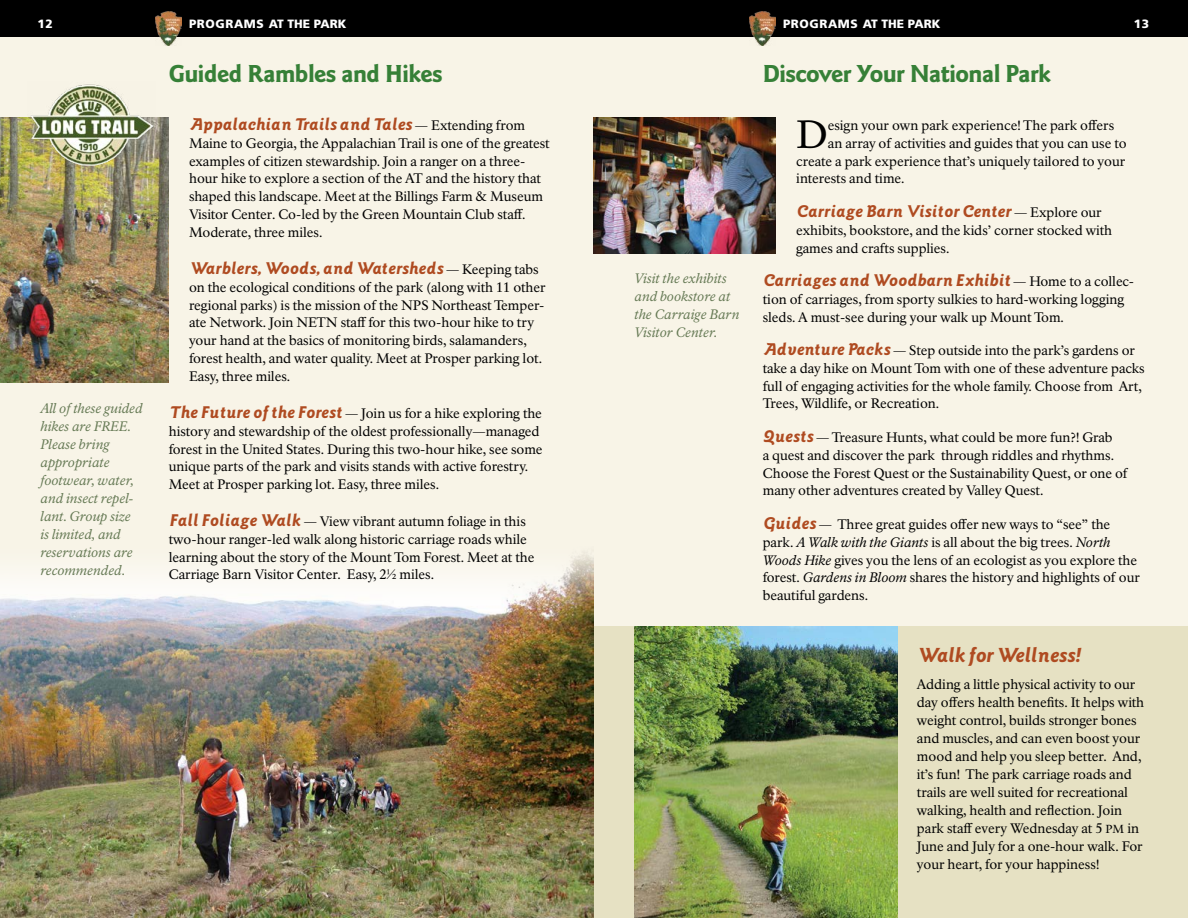
<style>
.page{position:relative;width:1188px;height:918px;background:#f8f4e7}
.page>*{position:absolute;margin:0;border:0;box-sizing:border-box;transform-origin:0 0}
.t1{font:38.85px "NPS Rawlinson T";color:#000}
.t2{font:700 25.5px "Goudy Sans";letter-spacing:-.025em;color:#368037}
.t3{font:italic 700 18px "Goudy Sans";letter-spacing:-.045em;color:#af4b21}
.t4{font:italic 700 15px "Goudy Sans";letter-spacing:-.025em;color:#af4b21}
.t5{font:13.5px/18px "NPS Rawlinson T";letter-spacing:-.005em;color:#000}
.t6{font:italic 13.5px/18px "NPS Rawlinson T";color:#657954}
.t7{font:900 12px "Frutiger";letter-spacing:.05em;color:#fff}
.t8{font:12px "Frutiger Black SC850";color:#fff}
.s1{font-family:"NPS Rawlinson T";font-weight:400;font-style:normal;font-size:13.5px;color:#000}
.s2{font-family:"Goudy Sans";font-weight:700;font-style:italic;font-size:15px;color:#af4b21}
.s3{font-style:italic}
.s4{font-family:"NPS Rawlinson T SC850";font-size:11.55px}
</style>
<div class="page">
<div style="left:0;top:0;width:1188px;height:37px;background:#000"></div>
<img style="left:156px;top:11px;width:26px;height:35px">
<img style="left:750px;top:11px;width:26px;height:35px">
<img style="left:0;top:552px;width:594px;height:366px">
<img style="left:0;top:118px;width:169px;height:264px">
<img style="left:594px;top:118px;width:182px;height:136px">
<img style="left:27px;top:84px;width:129px;height:85px">
<div style="left:594px;top:627px;width:594px;height:291px;background:#e6e1c3"></div>
<img style="left:634px;top:627px;width:263px;height:291px">
<p class="t8" style="left:38px;top:16px;width:17px">12</p>
<p class="t7" style="left:189px;top:16px;width:159px">PROGRAMS AT THE PARK</p>
<p class="t7" style="left:783px;top:16px;width:159px">PROGRAMS AT THE PARK</p>
<p class="t8" style="left:1134px;top:16px;width:17px">13</p>
<p class="t6" style="left:40px;top:399px;width:104px">All of these guided hikes are FREE.<br>Please bring appropriate footwear, water, and insect repel&shy;lant. Group size is limited, and reservations are recommended.</p>
<h2 class="t2" style="left:169px;top:58px;width:276px">Guided Rambles and Hikes</h2>
<p class="t4" style="left:189px;top:114px;width:338px">Appalachian Trails and Tales <span class="s1">— Extending from</span></p>
<p class="t5" style="left:189px;top:134px;width:362px">Maine to Georgia, the Appalachian Trail is one of the greatest examples of citizen stewardship. Join a ranger on a three&shy;hour hike to explore a section of the AT and the history that shaped this landscape. Meet at the Billings Farm &amp; Museum Visitor Center. Co-led by the Green Mountain Club staff.<br>Moderate, three miles.</p>
<p class="t4" style="left:189px;top:258px;width:351px">Warblers, Woods, and Watersheds <span class="s1">— Keeping tabs</span></p>
<p class="t5" style="left:189px;top:278px;width:358px">on the ecological conditions of the park (along with 11 other regional parks) is the mission of the NPS Northeast Temper&shy;ate Network. Join NETN staff for this two-hour hike to try your hand at the basics of monitoring birds, salamanders, forest health, and water quality. Meet at Prosper parking lot.<br>Easy, three miles.</p>
<p class="t5" style="left:169px;top:404px;width:375px"><span class="s2">The Future of the Forest</span> — Join us for a hike exploring the history and stewardship of the oldest professionally—managed forest in the United States. During this two-hour hike, see some unique parts of the park and visits stands with active forestry.<br>Meet at Prosper parking lot. Easy, three miles.</p>
<p class="t5" style="left:169px;top:512px;width:367px"><span class="s2">Fall Foliage Walk</span> — View vibrant autumn foliage in this two-hour ranger-led walk along historic carriage roads while learning about the story of the Mount Tom Forest. Meet at the Carriage Barn Visitor Center. Easy, 2½ miles.</p>
<p class="t6" style="left:634px;top:270px;width:106px">Visit the exhibits and bookstore at the Carraige Barn<br>Visitor Center.</p>
<h2 class="t2" style="left:763px;top:58px;width:290px">Discover Your National Park</h2>
<h1 class="t1" style="left:796px;top:110px;width:33px">D</h1>
<p class="t5" style="left:828px;top:116px;width:288px">esign your own park experience! The park offers</p>
<p class="t5" style="left:828px;top:134px;width:300px">an array of activities and guides that you can use to</p>
<p class="t5" style="left:796px;top:152px;width:331px">create a park experience that’s uniquely tailored to your</p>
<p class="t5" style="left:796px;top:170px;width:110px">interests and time.</p>
<p class="t4" style="left:796px;top:201px;width:307px">Carriage Barn Visitor Center <span class="s1">— Explore our</span></p>
<p class="t5" style="left:796px;top:221px;width:317px">exhibits, bookstore, and the kids’ corner stocked with games and crafts supplies.</p>
<p class="t4" style="left:763px;top:270px;width:373px">Carriages and Woodbarn Exhibit <span class="s1">— Home to a collec-</span></p>
<p class="t5" style="left:763px;top:290px;width:363px">tion of carriages, from sporty sulkies to hard-working logging sleds. A must-see during your walk up Mount Tom.</p>
<p class="t5" style="left:763px;top:341px;width:384px"><span class="s2">Adventure Packs</span> — Step outside into the park’s gardens or take a day hike on Mount Tom with one of these adventure packs full of engaging activities for the whole family. Choose from Art, Trees, Wildlife, or Recreation.</p>
<p class="t5" style="left:763px;top:428px;width:366px"><span class="s2">Quests</span> — Treasure Hunts, what could be more fun?! Grab<br>a quest and discover the park through riddles and rhythms.<br>Choose the Forest Quest or the Sustainability Quest, or one of many other adventures created by Valley Quest.</p>
<p class="t5" style="left:763px;top:515px;width:379px"><span class="s2">Guides</span> — Three great guides offer new ways to “see” the park. <span class="s3">A Walk with the Giants</span> is all about the big trees. <span class="s3">North Woods Hike</span> gives you the lens of an ecologist as you explore the forest. <span class="s3">Gardens in Bloom</span> shares the history and highlights of our beautiful gardens.</p>
<h3 class="t3" style="left:917px;top:643px;width:165px">Walk for Wellness!</h3>
<p class="t5" style="left:917px;top:675px;width:229px">Adding a little physical activity to our day offers health benefits. It helps with weight control, builds stronger bones and muscles, and can even boost your mood and help you sleep better. And, it’s fun! The park carriage roads and trails are well suited for recreational walking, health and reflection. Join park staff every Wednesday at 5 <span class="s4">pm</span> in June and July for a one-hour walk. For your heart, for your happiness!</p>
</div>
